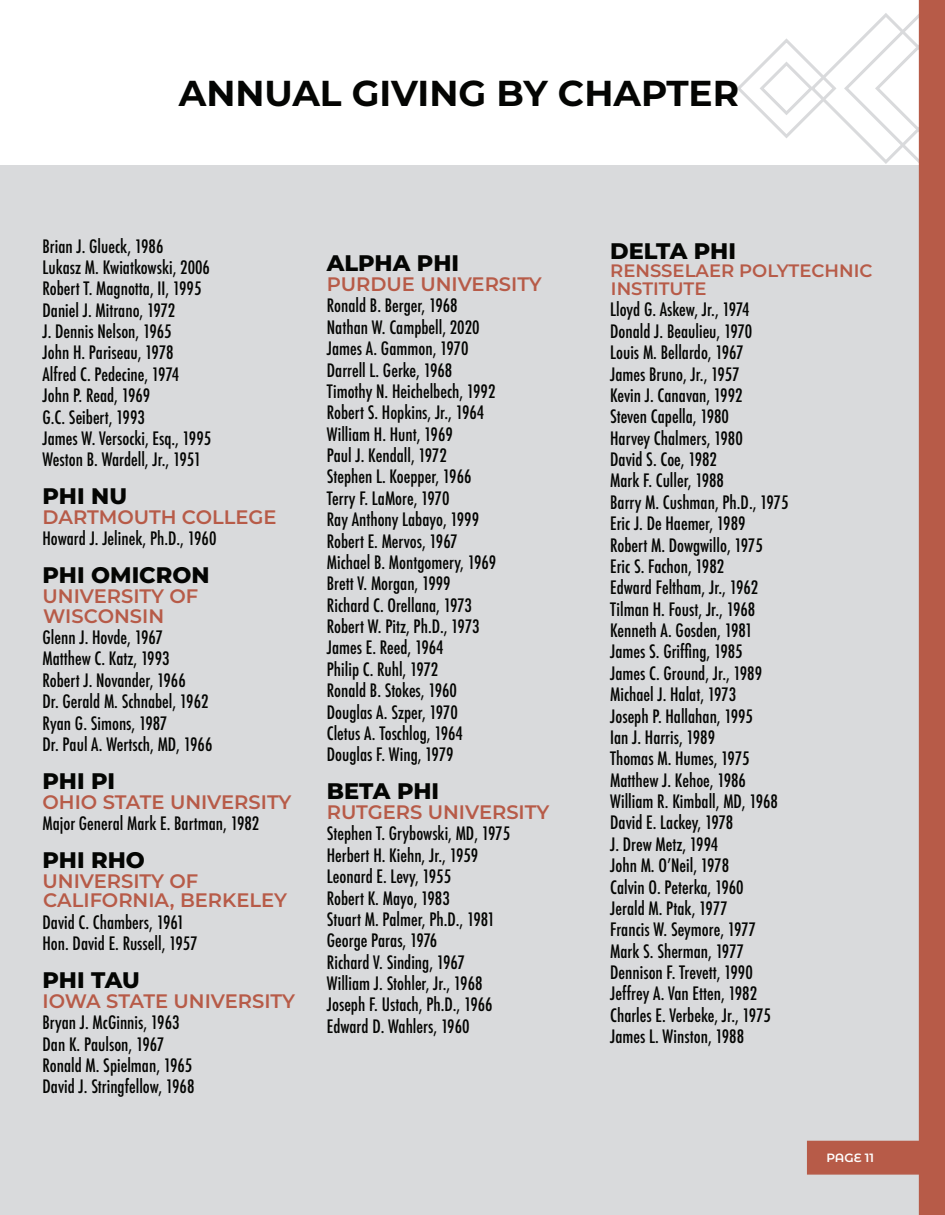
<style>
.page{position:relative;width:945px;height:1215px;background:#fff}
.page>*{position:absolute;margin:0;border:0;box-sizing:border-box;transform-origin:0 0}
.t1{font:700 36px "Montserrat";color:#040503}
.t2{font:800 22.5px "Montserrat";color:#040503}
.t3{font:600 19.5px/19.5px "Montserrat";color:#b75b48}
.t4{font:500 condensed 18px "Futura";color:#040503}
.t5{font:600 18px/17.7px "Montserrat";color:#b75b48}
.t6{font:600 12px "Montserrat Alternates";color:#fff}
</style>
<div class="page">
<div style="left:0;top:138px;width:945px;height:1077px;background:#d9dadc"></div>
<div style="left:0;top:0;width:945px;height:164px;background:#fff"></div>
<svg style="left:734px;top:0;width:211px;height:1215px"></svg>
<p class="t1" style="left:179px;top:67px;width:562px">ANNUAL GIVING BY CHAPTER</p>
<p class="t4" style="left:43px;top:234px;width:123px">Brian J. Glueck, 1986</p>
<p class="t4" style="left:43px;top:256px;width:169px">Lukasz M. Kwiatkowski, 2006</p>
<p class="t4" style="left:43px;top:277px;width:160px">Robert T. Magnotta, II, 1995</p>
<p class="t4" style="left:43px;top:298px;width:134px">Daniel J. Mitrano, 1972</p>
<p class="t4" style="left:43px;top:320px;width:131px">J. Dennis Nelson, 1965</p>
<p class="t4" style="left:43px;top:341px;width:133px">John H. Pariseau, 1978</p>
<p class="t4" style="left:43px;top:363px;width:138px">Alfred C. Pedecine, 1974</p>
<p class="t4" style="left:43px;top:384px;width:109px">John P. Read, 1969</p>
<p class="t4" style="left:43px;top:405px;width:104px">G.C. Seibert, 1993</p>
<p class="t4" style="left:43px;top:427px;width:170px">James W. Versocki, Esq., 1995</p>
<p class="t4" style="left:43px;top:448px;width:160px">Weston B. Wardell, Jr., 1951</p>
<p class="t2" style="left:43px;top:480px;width:86px">PHI NU</p>
<p class="t3" style="left:43px;top:506px;width:236px">DARTMOUTH COLLEGE</p>
<p class="t4" style="left:43px;top:527px;width:175px">Howard J. Jelinek, Ph.D., 1960</p>
<p class="t2" style="left:43px;top:559px;width:169px">PHI OMICRON</p>
<p class="t3" style="left:43px;top:586px;width:157px">UNIVERSITY OF<br>WISCONSIN</p>
<p class="t4" style="left:43px;top:626px;width:122px">Glenn J. Hovde, 1967</p>
<p class="t4" style="left:43px;top:647px;width:129px">Matthew C. Katz, 1993</p>
<p class="t4" style="left:43px;top:669px;width:145px">Robert J. Novander, 1966</p>
<p class="t4" style="left:43px;top:690px;width:168px">Dr. Gerald M. Schnabel, 1962</p>
<p class="t4" style="left:43px;top:711px;width:126px">Ryan G. Simons, 1987</p>
<p class="t4" style="left:43px;top:733px;width:171px">Dr. Paul A. Wertsch, MD, 1966</p>
<p class="t2" style="left:43px;top:764px;width:74px">PHI PI</p>
<p class="t3" style="left:43px;top:791px;width:250px">OHIO STATE UNIVERSITY</p>
<p class="t4" style="left:43px;top:812px;width:218px">Major General Mark E. Bartman, 1982</p>
<p class="t2" style="left:43px;top:843px;width:104px">PHI RHO</p>
<p class="t3" style="left:43px;top:870px;width:246px">UNIVERSITY OF<br>CALIFORNIA, BERKELEY</p>
<p class="t4" style="left:43px;top:910px;width:143px">David C. Chambers, 1961</p>
<p class="t4" style="left:43px;top:932px;width:157px">Hon. David E. Russell, 1957</p>
<p class="t2" style="left:43px;top:963px;width:99px">PHI TAU</p>
<p class="t3" style="left:43px;top:990px;width:254px">IOWA STATE UNIVERSITY</p>
<p class="t4" style="left:43px;top:1011px;width:139px">Bryan J. McGinnis, 1963</p>
<p class="t4" style="left:43px;top:1032px;width:123px">Dan K. Paulson, 1967</p>
<p class="t4" style="left:43px;top:1054px;width:151px">Ronald M. Spielman, 1965</p>
<p class="t4" style="left:43px;top:1075px;width:153px">David J. Stringfellow, 1968</p>
<p class="t2" style="left:327px;top:247px;width:134px">ALPHA PHI</p>
<p class="t3" style="left:327px;top:273px;width:217px">PURDUE UNIVERSITY</p>
<p class="t4" style="left:327px;top:294px;width:132px">Ronald B. Berger, 1968</p>
<p class="t4" style="left:327px;top:316px;width:154px">Nathan W. Campbell, 2020</p>
<p class="t4" style="left:327px;top:337px;width:143px">James A. Gammon, 1970</p>
<p class="t4" style="left:327px;top:358px;width:127px">Darrell L. Gerke, 1968</p>
<p class="t4" style="left:327px;top:380px;width:170px">Timothy N. Heichelbech, 1992</p>
<p class="t4" style="left:327px;top:401px;width:159px">Robert S. Hopkins, Jr., 1964</p>
<p class="t4" style="left:327px;top:422px;width:128px">William H. Hunt, 1969</p>
<p class="t4" style="left:327px;top:444px;width:122px">Paul J. Kendall, 1972</p>
<p class="t4" style="left:327px;top:465px;width:146px">Stephen L. Koepper, 1966</p>
<p class="t4" style="left:327px;top:487px;width:124px">Terry F. LaMore, 1970</p>
<p class="t4" style="left:327px;top:508px;width:154px">Ray Anthony Labayo, 1999</p>
<p class="t4" style="left:327px;top:529px;width:132px">Robert E. Mervos, 1967</p>
<p class="t4" style="left:327px;top:551px;width:171px">Michael B. Montgomery, 1969</p>
<p class="t4" style="left:327px;top:572px;width:125px">Brett V. Morgan, 1999</p>
<p class="t4" style="left:327px;top:593px;width:147px">Richard C. Orellana, 1973</p>
<p class="t4" style="left:327px;top:615px;width:154px">Robert W. Pitz, Ph.D., 1973</p>
<p class="t4" style="left:327px;top:636px;width:118px">James E. Reed, 1964</p>
<p class="t4" style="left:327px;top:658px;width:113px">Philip C. Ruhl, 1972</p>
<p class="t4" style="left:327px;top:679px;width:132px">Ronald B. Stokes, 1960</p>
<p class="t4" style="left:327px;top:700px;width:133px">Douglas A. Szper, 1970</p>
<p class="t4" style="left:327px;top:722px;width:138px">Cletus A. Toschlog, 1964</p>
<p class="t4" style="left:327px;top:743px;width:128px">Douglas F. Wing, 1979</p>
<p class="t2" style="left:327px;top:775px;width:114px">BETA PHI</p>
<p class="t3" style="left:327px;top:801px;width:224px">RUTGERS UNIVERSITY</p>
<p class="t4" style="left:327px;top:822px;width:185px">Stephen T. Grybowski, MD, 1975</p>
<p class="t4" style="left:327px;top:844px;width:153px">Herbert H. Kiehn, Jr., 1959</p>
<p class="t4" style="left:327px;top:865px;width:126px">Leonard E. Levy, 1955</p>
<p class="t4" style="left:327px;top:886px;width:124px">Robert K. Mayo, 1983</p>
<p class="t4" style="left:327px;top:908px;width:170px">Stuart M. Palmer, Ph.D., 1981</p>
<p class="t4" style="left:327px;top:929px;width:112px">George Paras, 1976</p>
<p class="t4" style="left:327px;top:950px;width:140px">Richard V. Sinding, 1967</p>
<p class="t4" style="left:327px;top:972px;width:157px">William J. Stohler, Jr., 1968</p>
<p class="t4" style="left:327px;top:993px;width:167px">Joseph F. Ustach, Ph.D., 1966</p>
<p class="t4" style="left:327px;top:1015px;width:144px">Edward D. Wahlers, 1960</p>
<p class="t2" style="left:610px;top:235px;width:127px">DELTA PHI</p>
<p class="t5" style="left:610px;top:261px;width:264px">RENSSELAER POLYTECHNIC<br>INSTITUTE</p>
<p class="t4" style="left:610px;top:298px;width:141px">Lloyd G. Askew, Jr., 1974</p>
<p class="t4" style="left:610px;top:320px;width:144px">Donald J. Beaulieu, 1970</p>
<p class="t4" style="left:610px;top:341px;width:135px">Louis M. Bellardo, 1967</p>
<p class="t4" style="left:610px;top:362px;width:131px">James Bruno, Jr., 1957</p>
<p class="t4" style="left:610px;top:384px;width:134px">Kevin J. Canavan, 1992</p>
<p class="t4" style="left:610px;top:405px;width:120px">Steven Capella, 1980</p>
<p class="t4" style="left:610px;top:426px;width:134px">Harvey Chalmers, 1980</p>
<p class="t4" style="left:610px;top:448px;width:108px">David S. Coe, 1982</p>
<p class="t4" style="left:610px;top:469px;width:115px">Mark F. Culler, 1988</p>
<p class="t4" style="left:610px;top:491px;width:180px">Barry M. Cushman, Ph.D., 1975</p>
<p class="t4" style="left:610px;top:512px;width:137px">Eric J. De Haemer, 1989</p>
<p class="t4" style="left:610px;top:533px;width:154px">Robert M. Dowgwillo, 1975</p>
<p class="t4" style="left:610px;top:555px;width:116px">Eric S. Fachon, 1982</p>
<p class="t4" style="left:610px;top:576px;width:150px">Edward Feltham, Jr., 1962</p>
<p class="t4" style="left:610px;top:597px;width:147px">Tilman H. Foust, Jr., 1968</p>
<p class="t4" style="left:610px;top:619px;width:144px">Kenneth A. Gosden, 1981</p>
<p class="t4" style="left:610px;top:640px;width:134px">James S. Griffing, 1985</p>
<p class="t4" style="left:610px;top:662px;width:154px">James C. Ground, Jr., 1989</p>
<p class="t4" style="left:610px;top:683px;width:127px">Michael J. Halat, 1973</p>
<p class="t4" style="left:610px;top:704px;width:144px">Joseph P. Hallahan, 1995</p>
<p class="t4" style="left:610px;top:726px;width:106px">Ian J. Harris, 1989</p>
<p class="t4" style="left:610px;top:747px;width:141px">Thomas M. Humes, 1975</p>
<p class="t4" style="left:610px;top:768px;width:137px">Matthew J. Kehoe, 1986</p>
<p class="t4" style="left:610px;top:790px;width:169px">William R. Kimball, MD, 1968</p>
<p class="t4" style="left:610px;top:811px;width:125px">David E. Lackey, 1978</p>
<p class="t4" style="left:610px;top:833px;width:110px">J. Drew Metz, 1994</p>
<p class="t4" style="left:610px;top:854px;width:121px">John M. O’Neil, 1978</p>
<p class="t4" style="left:610px;top:875px;width:135px">Calvin O. Peterka, 1960</p>
<p class="t4" style="left:610px;top:897px;width:119px">Jerald M. Ptak, 1977</p>
<p class="t4" style="left:610px;top:918px;width:147px">Francis W. Seymore, 1977</p>
<p class="t4" style="left:610px;top:939px;width:135px">Mark S. Sherman, 1977</p>
<p class="t4" style="left:610px;top:961px;width:144px">Dennison F. Trevett, 1990</p>
<p class="t4" style="left:610px;top:982px;width:149px">Jeffrey A. Van Etten, 1982</p>
<p class="t4" style="left:610px;top:1004px;width:162px">Charles E. Verbeke, Jr., 1975</p>
<p class="t4" style="left:610px;top:1025px;width:135px">James L. Winston, 1988</p>
<p class="t6" style="left:826px;top:1149px;width:49px">PAGE 11</p>
</div>
